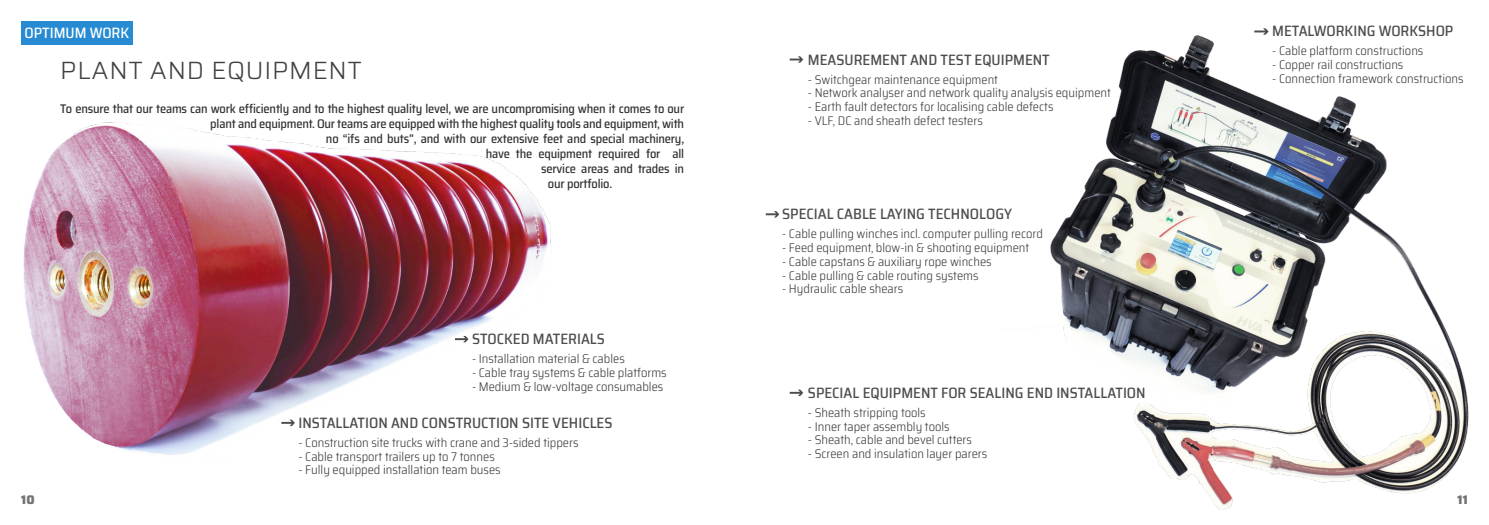
<style>
.page{position:relative;width:1489px;height:525px;background:#fff}
.page>*{position:absolute;margin:0;border:0;box-sizing:border-box;transform-origin:0 0}
.t1{font:300 25px "Saira";letter-spacing:.03em;color:#414141}
.t2{font:500 semi-condensed 15px "Saira";color:#4d4d4d}
.t3{font:500 semi-condensed 15px "Saira";color:#fff}
.t4{font:300 semi-condensed 12.5px "Saira";color:#333}
.t5{font:500 semi-condensed 12.5px "Saira";letter-spacing:-.015em;color:#323232}
.t6{font:300 semi-condensed 12.5px "Saira";color:#323232}
.t7{font:800 12.5px "Saira";color:#737373}
</style>
<div class="page">
<img style="left:23px;top:123px;width:529px;height:332px">
<svg style="left:455px;top:336px;width:13px;height:6px"></svg>
<div style="left:21px;top:21px;width:111px;height:24px;background:#268bd2"></div>
<svg style="left:281px;top:419px;width:14px;height:7px"></svg>
<img style="left:1050px;top:35px;width:418px;height:474px">
<svg style="left:1254px;top:28px;width:14px;height:7px"></svg>
<svg style="left:765px;top:211px;width:14px;height:6px"></svg>
<svg style="left:789px;top:389px;width:14px;height:7px"></svg>
<svg style="left:789px;top:56px;width:14px;height:7px"></svg>
<p class="t3" style="left:25px;top:21px;width:106px">OPTIMUM WORK</p>
<h1 class="t1" style="left:60px;top:50px;width:303px">PLANT AND EQUIPMENT</h1>
<p class="t5" style="left:60px;top:99px;width:625px">To ensure that our teams can work efficiently and to the highest quality level, we are uncompromising when it comes to our</p>
<p class="t5" style="left:210px;top:114px;width:475px">plant and equipment. Our teams are equipped with the highest quality tools and equipment, with</p>
<p class="t5" style="left:326px;top:129px;width:360px">no “ifs and buts”, and with our extensive feet and special machinery,</p>
<p class="t5" style="left:486px;top:144px;width:200px">have the equipment required for all</p>
<p class="t5" style="left:541px;top:159px;width:144px">service areas and trades in</p>
<p class="t5" style="left:548px;top:174px;width:66px">our portfolio.</p>
<p class="t2" style="left:472px;top:327px;width:134px">STOCKED MATERIALS</p>
<p class="t6" style="left:472px;top:349px;width:154px">- Installation material &amp; cables</p>
<p class="t6" style="left:472px;top:362px;width:196px">- Cable tray systems &amp; cable platforms</p>
<p class="t6" style="left:472px;top:376px;width:193px">- Medium &amp; low-voltage consumables</p>
<p class="t7" style="left:21px;top:489px;width:15px">10</p>
<p class="t2" style="left:298px;top:410px;width:315px">INSTALLATION AND CONSTRUCTION SITE VEHICLES</p>
<p class="t6" style="left:298px;top:432px;width:282px">- Construction site trucks with crane and 3-sided tippers</p>
<p class="t6" style="left:298px;top:446px;width:198px">- Cable transport trailers up to 7 tonnes</p>
<p class="t6" style="left:298px;top:460px;width:204px">- Fully equipped installation team buses</p>
<p class="t2" style="left:808px;top:47px;width:243px">MEASUREMENT AND TEST EQUIPMENT</p>
<p class="t4" style="left:808px;top:69px;width:192px">- Switchgear maintenance equipment</p>
<p class="t4" style="left:808px;top:83px;width:304px">- Network analyser and network quality analysis equipment</p>
<p class="t4" style="left:808px;top:97px;width:247px">- Earth fault detectors for localising cable defects</p>
<p class="t4" style="left:808px;top:111px;width:176px">- VLF, DC and sheath defect testers</p>
<p class="t2" style="left:782px;top:202px;width:231px">SPECIAL CABLE LAYING TECHNOLOGY</p>
<p class="t4" style="left:782px;top:224px;width:262px">- Cable pulling winches incl. computer pulling record</p>
<p class="t4" style="left:782px;top:238px;width:249px">- Feed equipment, blow-in &amp; shooting equipment</p>
<p class="t4" style="left:782px;top:251px;width:211px">- Cable capstans &amp; auxiliary rope winches</p>
<p class="t4" style="left:782px;top:265px;width:198px">- Cable pulling &amp; cable routing systems</p>
<p class="t4" style="left:782px;top:279px;width:123px">- Hydraulic cable shears</p>
<p class="t2" style="left:808px;top:380px;width:339px">SPECIAL EQUIPMENT FOR SEALING END INSTALLATION</p>
<p class="t4" style="left:808px;top:402px;width:119px">- Sheath stripping tools</p>
<p class="t4" style="left:808px;top:416px;width:143px">- Inner taper assembly tools</p>
<p class="t4" style="left:808px;top:430px;width:166px">- Sheath, cable and bevel cutters</p>
<p class="t4" style="left:808px;top:443px;width:181px">- Screen and insulation layer parers</p>
<p class="t2" style="left:1272px;top:19px;width:183px">METALWORKING WORKSHOP</p>
<p class="t4" style="left:1272px;top:41px;width:153px">- Cable platform constructions</p>
<p class="t4" style="left:1272px;top:55px;width:133px">- Copper rail constructions</p>
<p class="t4" style="left:1272px;top:69px;width:193px">- Connection framework constructions</p>
<p class="t7" style="left:1457px;top:489px;width:12px">11</p>
</div>
